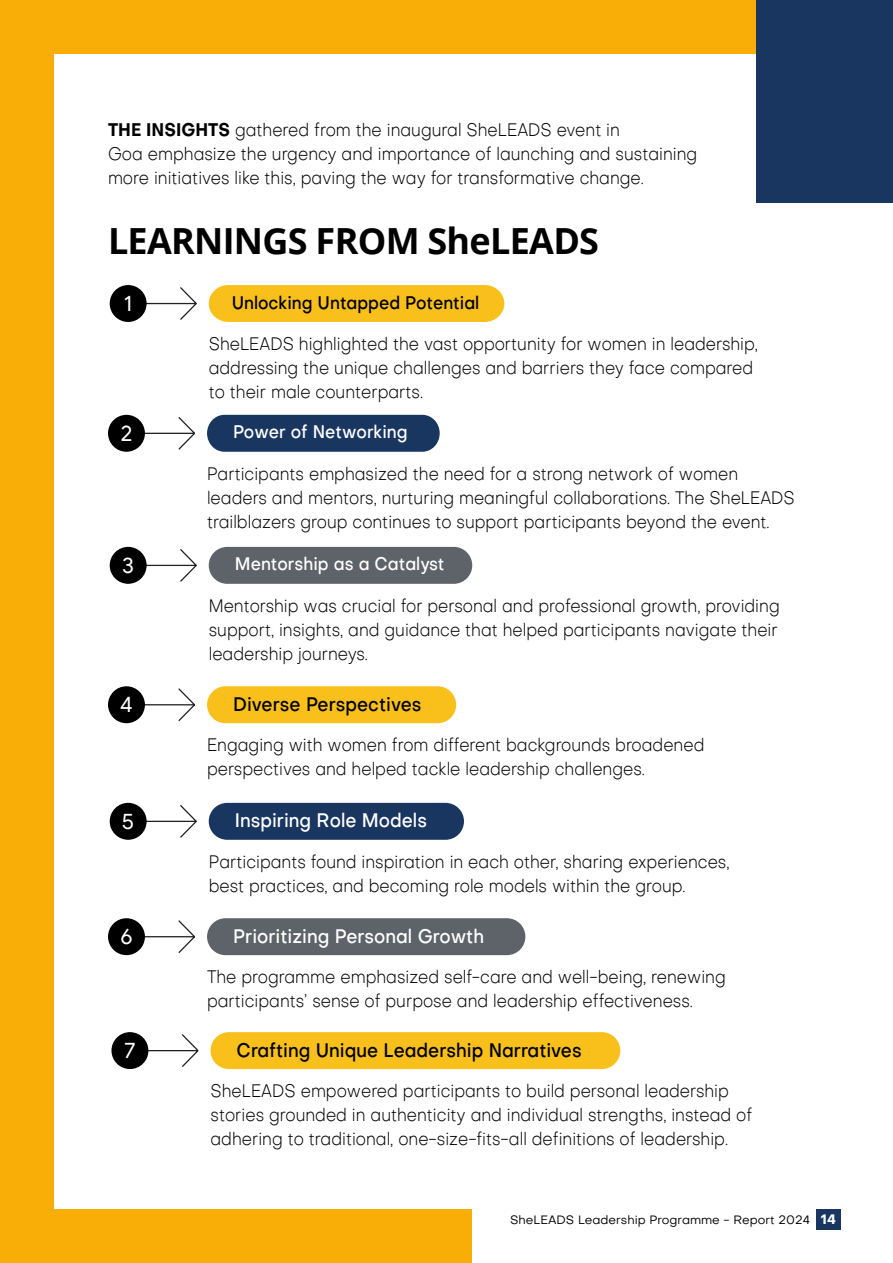
<style>
.page{position:relative;width:893px;height:1263px;background:#fff}
.page>*{position:absolute;margin:0;border:0;box-sizing:border-box;transform-origin:0 0}
.t1{font:700 36px "Open Sans";letter-spacing:-.02em;color:#000}
.t2{font:22.05px "Google Sans";color:#fff}
.t3{font:500 19.35px "Objective";color:#000;scale:.9 1}
.t4{font:500 19.35px "Objective";color:#fff;scale:.9 1}
.t5{font:300 18px/24px "Objective";color:#000;scale:.9 1}
.t6{font:500 18px "Objective";color:#fff;scale:.9 1}
.t7{font:500 18px "Objective";color:#000;scale:.9 1}
.t8{font:12px "Objective";color:#000}
.s1{font-weight:700}
.s2{font-weight:700;font-size:13.5px;color:#fff}
</style>
<div class="page">
<div style="left:816px;top:1209px;width:25px;height:21px;background:#193661"></div>
<div style="left:0;top:0;width:472px;height:1263px;background:#f9ae07"></div>
<div style="left:433px;top:1px;width:460px;height:53px;background:#f9ae07"></div>
<div style="left:54px;top:54px;width:486px;height:1155px;background:#fff"></div>
<div style="left:756px;top:0;width:137px;height:203px;background:#193661"></div>
<div style="left:209px;top:285px;width:295px;height:37px;background:#f9c01b"></div>
<div style="left:209px;top:803px;width:255px;height:37px;background:#193661;border-radius:18px"></div>
<div style="left:209px;top:547px;width:263px;height:37px;background:#5e6369;border-radius:18px"></div>
<div style="left:207px;top:415px;width:233px;height:37px;background:#193661;border-radius:18px"></div>
<div style="left:207px;top:918px;width:318px;height:37px;background:#5e6369;border-radius:18px"></div>
<div style="left:207px;top:686px;width:249px;height:37px;background:#f9c01b;border-radius:18px"></div>
<svg style="left:143px;top:287px;width:54px;height:33px"></svg>
<svg style="left:143px;top:805px;width:54px;height:33px"></svg>
<svg style="left:143px;top:549px;width:54px;height:33px"></svg>
<svg style="left:142px;top:417px;width:53px;height:33px"></svg>
<svg style="left:142px;top:920px;width:53px;height:33px"></svg>
<svg style="left:142px;top:688px;width:53px;height:34px"></svg>
<div style="left:110px;top:285px;width:37px;height:37px;background:#000;border-radius:50%"></div>
<div style="left:110px;top:803px;width:37px;height:37px;background:#000;border-radius:50%"></div>
<div style="left:110px;top:547px;width:37px;height:37px;background:#000;border-radius:50%"></div>
<div style="left:108px;top:415px;width:37px;height:37px;background:#000;border-radius:50%"></div>
<div style="left:108px;top:918px;width:37px;height:37px;background:#000;border-radius:50%"></div>
<div style="left:108px;top:686px;width:37px;height:37px;background:#000;border-radius:50%"></div>
<div style="left:210px;top:1032px;width:410px;height:37px;background:#f9c01b;border-radius:18px"></div>
<svg style="left:145px;top:1034px;width:54px;height:33px"></svg>
<div style="left:111px;top:1032px;width:37px;height:37px;background:#000;border-radius:50%"></div>
<p class="t5" style="left:108px;top:119px;width:656px"><span class="s1">THE INSIGHTS</span> gathered from the inaugural SheLEADS event in<br>Goa emphasize the urgency and importance of launching and sustaining more initiatives like this, paving the way for transformative change.</p>
<h1 class="t1" style="left:108px;top:227px;width:493px">LEARNINGS FROM SHELEADS</h1>
<p class="t2" style="left:124px;top:291px;width:10px">1</p>
<p class="t7" style="left:232px;top:295px;width:277px">Unlocking Untapped Potential</p>
<p class="t5" style="left:209px;top:333px;width:612px">SheLEADS highlighted the vast opportunity for women in leadership, addressing the unique challenges and barriers they face compared to their male counterparts.</p>
<p class="t2" style="left:121px;top:420px;width:13px">2</p>
<p class="t6" style="left:233px;top:425px;width:195px">Power of Networking</p>
<p class="t5" style="left:207px;top:463px;width:655px">Participants emphasized the need for a strong network of women leaders and mentors, nurturing meaningful collaborations. The SheLEADS trailblazers group continues to support participants beyond the event.</p>
<p class="t2" style="left:122px;top:552px;width:13px">3</p>
<p class="t6" style="left:235px;top:557px;width:234px">Mentorship as a Catalyst</p>
<p class="t5" style="left:209px;top:595px;width:636px;text-align:justify">Mentorship was crucial for personal and professional growth, providing support, insights, and guidance that helped participants navigate their leadership journeys.</p>
<p class="t2" style="left:120px;top:692px;width:15px">4</p>
<p class="t3" style="left:233px;top:696px;width:211px">Diverse Perspectives</p>
<p class="t5" style="left:207px;top:734px;width:554px">Engaging with women from different backgrounds broadened perspectives and helped tackle leadership challenges.</p>
<p class="t2" style="left:122px;top:808px;width:14px">5</p>
<p class="t4" style="left:235px;top:813px;width:215px">Inspiring Role Models</p>
<p class="t5" style="left:209px;top:851px;width:580px">Participants found inspiration in each other, sharing experiences, best practices, and becoming role models within the group.</p>
<p class="t2" style="left:120px;top:924px;width:14px">6</p>
<p class="t4" style="left:233px;top:928px;width:280px">Prioritizing Personal Growth</p>
<p class="t5" style="left:207px;top:966px;width:578px">The programme emphasized self-care and well-being, renewing participants’ sense of purpose and leadership effectiveness.</p>
<p class="t2" style="left:124px;top:1038px;width:13px">7</p>
<p class="t3" style="left:237px;top:1042px;width:385px">Crafting Unique Leadership Narratives</p>
<p class="t5" style="left:210px;top:1080px;width:603px">SheLEADS empowered participants to build personal leadership stories grounded in authenticity and individual strengths, instead of adhering to traditional, one-size-fits-all definitions of leadership.</p>
<p class="t8" style="left:510px;top:1215px;width:328px">SheLEADS Leadership Programme - Report 2024 <span class="s2">14</span></p>
</div>
